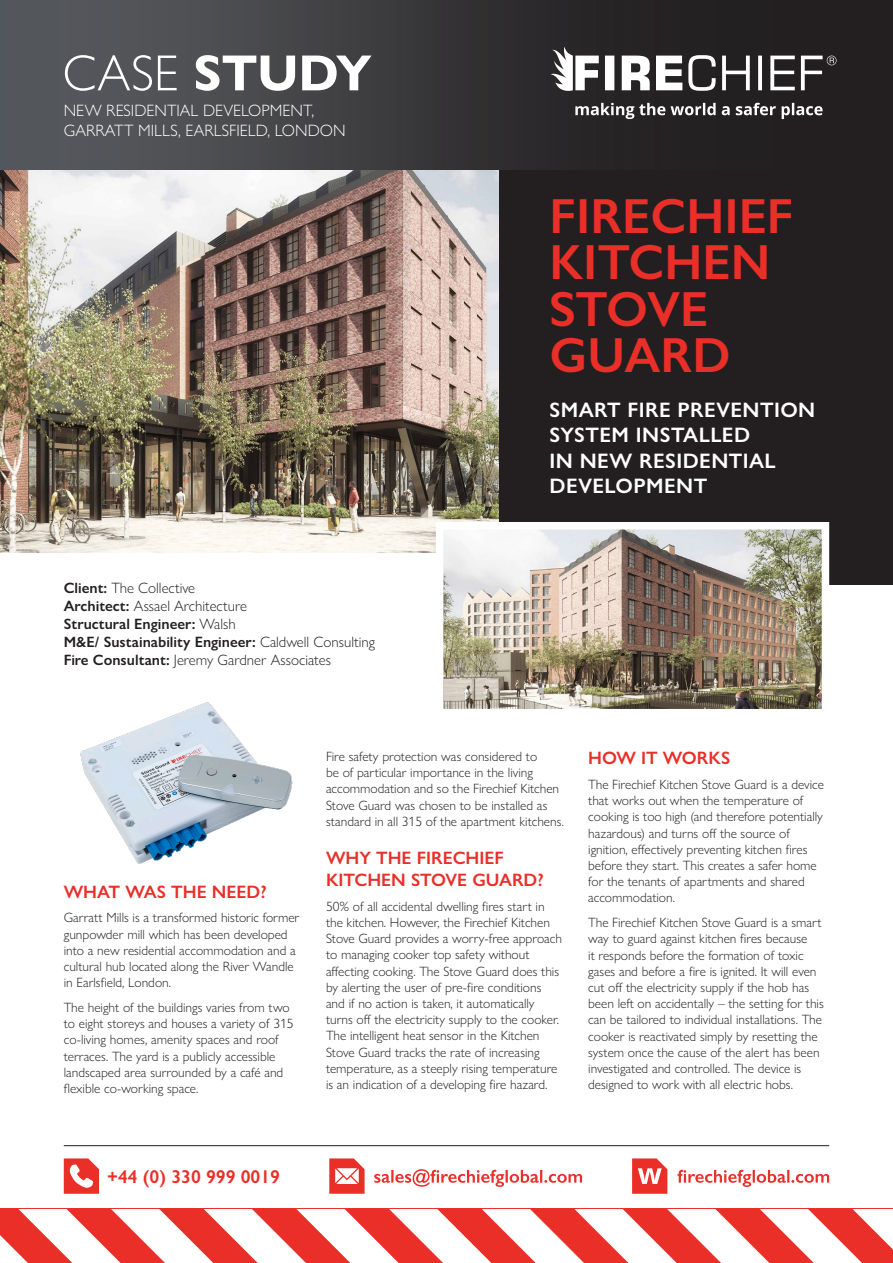
<style>
.page{position:relative;width:893px;height:1263px;background:#fff}
.page>*{position:absolute;margin:0;border:0;box-sizing:border-box;transform-origin:0 0}
.t1{font:700 51px "Gill Sans Nova";color:#fff}
.t2{font:600 49.5px/46.5px "Gill Sans";color:#ea2f29}
.t3{font:600 21px/25.2px "Gill Sans Nova";letter-spacing:.02em;color:#fff}
.t4{font:600 18.6px "Gill Sans";color:#ea2f29}
.t5{font:600 18px/21.6px "Gill Sans Nova";color:#ea2f29}
.t6{font:300 16.5px/19.8px "Gill Sans Nova";color:#fff}
.t7{font:600 15px/18px "Gill Sans Nova";color:#231f20}
.t8{font:300 13.5px/16.2px "Gill Sans Nova";color:#231f20}
.s1{font-weight:300}
</style>
<div class="page">
<div style="left:0;top:0;width:893px;height:170px;background:linear-gradient(to right,#585b5f,#191414)"></div>
<svg style="left:551px;top:47px;width:48px;height:45px"></svg>
<div style="left:605px;top:56px;width:9px;height:34px;background:#fff"></div>
<svg style="left:622px;top:56px;width:28px;height:34px"></svg>
<svg style="left:656px;top:56px;width:26px;height:34px"></svg>
<svg style="left:688px;top:55px;width:28px;height:36px"></svg>
<svg style="left:722px;top:56px;width:28px;height:34px"></svg>
<svg style="left:758px;top:56px;width:4px;height:34px"></svg>
<svg style="left:770px;top:56px;width:25px;height:34px"></svg>
<svg style="left:575px;top:103px;width:248px;height:16px"></svg>
<svg style="left:801px;top:56px;width:35px;height:34px"></svg>
<svg style="left:0;top:1209px;width:893px;height:54px"></svg>
<hr style="left:64px;top:1145px;width:765px;height:1px;background:#231f20">
<svg style="left:64px;top:1158px;width:35px;height:36px"></svg>
<svg style="left:374px;top:1169px;width:208px;height:18px"></svg>
<svg style="left:329px;top:1158px;width:36px;height:36px"></svg>
<svg style="left:677px;top:1170px;width:152px;height:17px"></svg>
<svg style="left:632px;top:1158px;width:35px;height:36px"></svg>
<img style="left:80px;top:702px;width:213px;height:162px">
<img style="left:0;top:170px;width:498px;height:383px">
<div style="left:500px;top:170px;width:393px;height:415px;background:#231f20"></div>
<img style="left:445px;top:531px;width:375px;height:176px">
<div style="left:436px;top:522px;width:393px;height:194px;border:8px solid #fff"></div>
<h1 class="t1" style="left:62px;top:41px;width:311px"><span class="s1">CASE</span> STUDY</h1>
<p class="t6" style="left:64px;top:101px;width:283px">NEW RESIDENTIAL DEVELOPMENT,<br>GARRATT MILLS, EARLSFIELD, LONDON</p>
<p class="t7" style="left:64px;top:578px;width:313px">Client: <span class="s1">The Collective<br></span>Architect: <span class="s1">Assael Architecture<br></span>Structural Engineer: <span class="s1">Walsh<br></span>M&amp;E/ Sustainability Engineer: <span class="s1">Caldwell Consulting </span>Fire Consultant: <span class="s1">Jeremy Gardner Associates</span></p>
<h2 class="t2" style="left:550px;top:192px;width:245px">FIRECHIEF<br>KITCHEN<br>STOVE<br>GUARD</h2>
<h3 class="t3" style="left:550px;top:397px;width:267px">SMART FIRE PREVENTION<br>SYSTEM INSTALLED<br>IN NEW RESIDENTIAL<br>DEVELOPMENT</h3>
<h3 class="t5" style="left:64px;top:881px;width:204px">WHAT WAS THE NEED?</h3>
<p class="t8" style="left:64px;top:910px;width:237px">Garratt Mills is a transformed historic former gunpowder mill which has been developed into a new residential accommodation and a cultural hub located along the River Wandle in Earlsfield, London.</p>
<p class="t8" style="left:64px;top:999px;width:231px">The height of the buildings varies from two to eight storeys and houses a variety of 315 co-living homes, amenity spaces and roof terraces. The yard is a publicly accessible landscaped area surrounded by a café and flexible co-working space.</p>
<p class="t8" style="left:326px;top:748px;width:239px">Fire safety protection was considered to<br>be of particular importance in the living accommodation and so the Firechief Kitchen Stove Guard was chosen to be installed as standard in all 315 of the apartment kitchens.</p>
<h3 class="t5" style="left:326px;top:847px;width:219px">WHY THE FIRECHIEF<br>KITCHEN STOVE GUARD?</h3>
<p class="t8" style="left:326px;top:898px;width:237px">50% of all accidental dwelling fires start in the kitchen. However, the Firechief Kitchen Stove Guard provides a worry-free approach to managing cooker top safety without affecting cooking. The Stove Guard does this by alerting the user of pre-fire conditions and if no action is taken, it automatically turns off the electricity supply to the cooker.<br>The intelligent heat sensor in the Kitchen Stove Guard tracks the rate of increasing temperature, as a steeply rising temperature is an indication of a developing fire hazard.</p>
<h3 class="t5" style="left:588px;top:747px;width:144px">HOW IT WORKS</h3>
<p class="t8" style="left:588px;top:776px;width:237px">The Firechief Kitchen Stove Guard is a device that works out when the temperature of cooking is too high (and therefore potentially hazardous) and turns off the source of ignition, effectively preventing kitchen fires before they start. This creates a safer home for the tenants of apartments and shared accommodation.</p>
<p class="t8" style="left:588px;top:914px;width:237px">The Firechief Kitchen Stove Guard is a smart way to guard against kitchen fires because<br>it responds before the formation of toxic gases and before a fire is ignited. It will even cut off the electricity supply if the hob has been left on accidentally – the setting for this can be tailored to individual installations. The cooker is reactivated simply by resetting the system once the cause of the alert has been investigated and controlled. The device is designed to work with all electric hobs.</p>
<h3 class="t4" style="left:107px;top:1165px;width:174px">+44 (0) 330 999 0019</h3>
</div>
